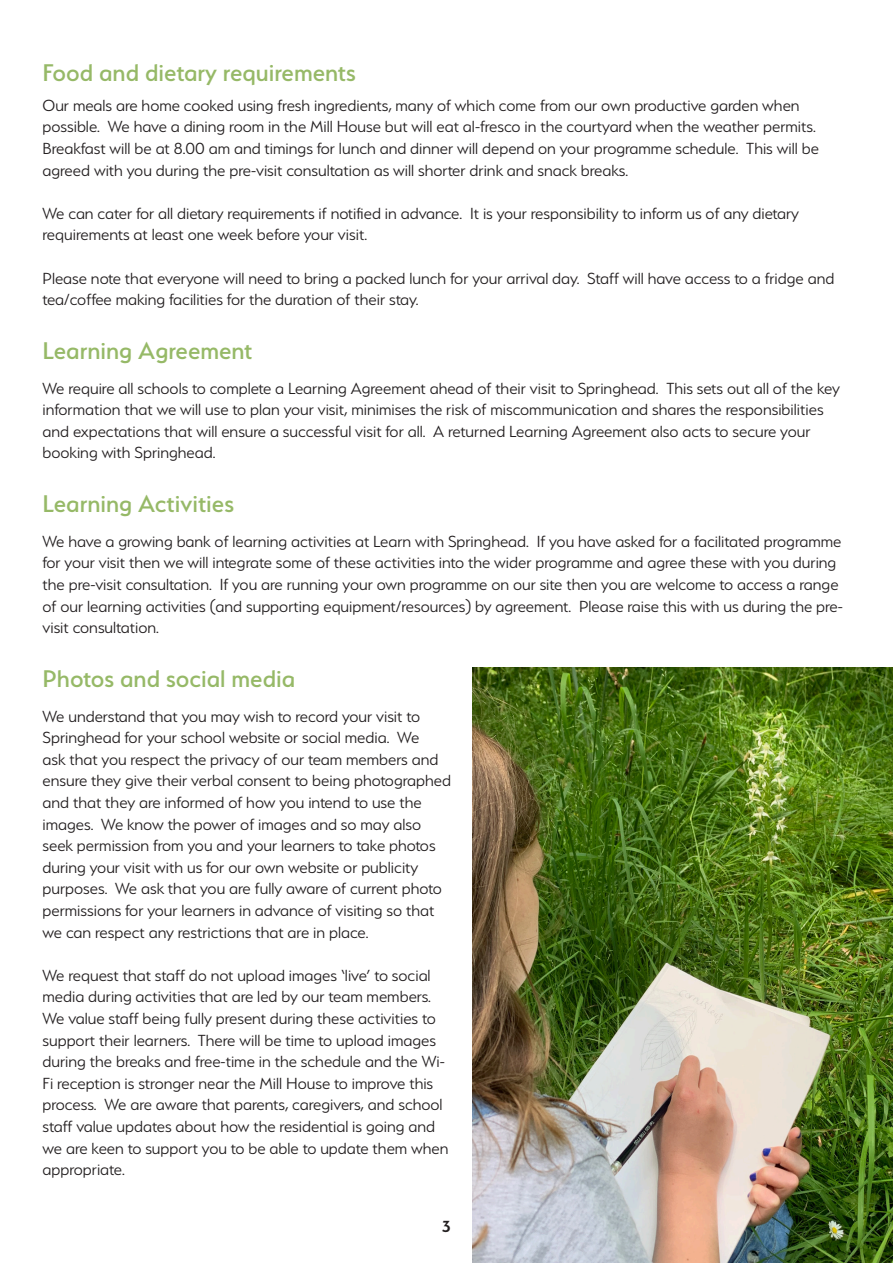
<style>
.page{position:relative;width:893px;height:1263px;background:#fff}
.page>*{position:absolute;margin:0;border:0;box-sizing:border-box;transform-origin:0 0}
.t1{font:500 27px "Serenity";color:#96b967}
.t2{font:300 18px/21.6px "Serenity";color:#231f20}
.t3{font:600 18px "Serenity";color:#231f20}
</style>
<div class="page">
<img style="left:472px;top:667px;width:421px;height:596px">
<p class="t1" style="left:43px;top:58px;width:315px">Food and dietary requirements</p>
<p class="t2" style="left:43px;top:94px;width:775px">Our meals are home cooked using fresh ingredients, many of which come from our own productive garden when possible. We have a dining room in the Mill House but will eat al-fresco in the courtyard when the weather permits.</p>
<p class="t2" style="left:43px;top:138px;width:778px">Breakfast will be at 8.00 am and timings for lunch and dinner will depend on your programme schedule. This will be agreed with you during the pre-visit consultation as will shorter drink and snack breaks.</p>
<p class="t2" style="left:43px;top:202px;width:758px">We can cater for all dietary requirements if notified in advance. It is your responsibility to inform us of any dietary requirements at least one week before your visit.</p>
<p class="t2" style="left:43px;top:267px;width:793px">Please note that everyone will need to bring a packed lunch for your arrival day. Staff will have access to a fridge and tea/coffee making facilities for the duration of their stay.</p>
<p class="t1" style="left:43px;top:336px;width:211px">Learning Agreement</p>
<p class="t2" style="left:43px;top:377px;width:799px">We require all schools to complete a Learning Agreement ahead of their visit to Springhead. This sets out all of the key information that we will use to plan your visit, minimises the risk of miscommunication and shares the responsibilities and expectations that will ensure a successful visit for all. A returned Learning Agreement also acts to secure your booking with Springhead.</p>
<p class="t1" style="left:43px;top:489px;width:193px">Learning Activities</p>
<p class="t2" style="left:43px;top:530px;width:802px">We have a growing bank of learning activities at Learn with Springhead. If you have asked for a facilitated programme for your visit then we will integrate some of these activities into the wider programme and agree these with you during the pre-visit consultation. If you are running your own programme on our site then you are welcome to access a range of our learning activities (and supporting equipment/resources) by agreement. Please raise this with us during the pre&shy;visit consultation.</p>
<p class="t1" style="left:43px;top:664px;width:254px">Photos and social media</p>
<p class="t2" style="left:43px;top:705px;width:410px">We understand that you may wish to record your visit to Springhead for your school website or social media. We<br>ask that you respect the privacy of our team members and ensure they give their verbal consent to being photographed and that they are informed of how you intend to use the images. We know the power of images and so may also seek permission from you and your learners to take photos during your visit with us for our own website or publicity purposes. We ask that you are fully aware of current photo permissions for your learners in advance of visiting so that we can respect any restrictions that are in place.</p>
<p class="t2" style="left:43px;top:964px;width:408px">We request that staff do not upload images ‘live’ to social media during activities that are led by our team members.<br>We value staff being fully present during these activities to support their learners. There will be time to upload images during the breaks and free-time in the schedule and the Wi-Fi reception is stronger near the Mill House to improve this process. We are aware that parents, caregivers, and school staff value updates about how the residential is going and we are keen to support you to be able to update them when appropriate.</p>
<p class="t3" style="left:442px;top:1216px;width:10px">3</p>
</div>
